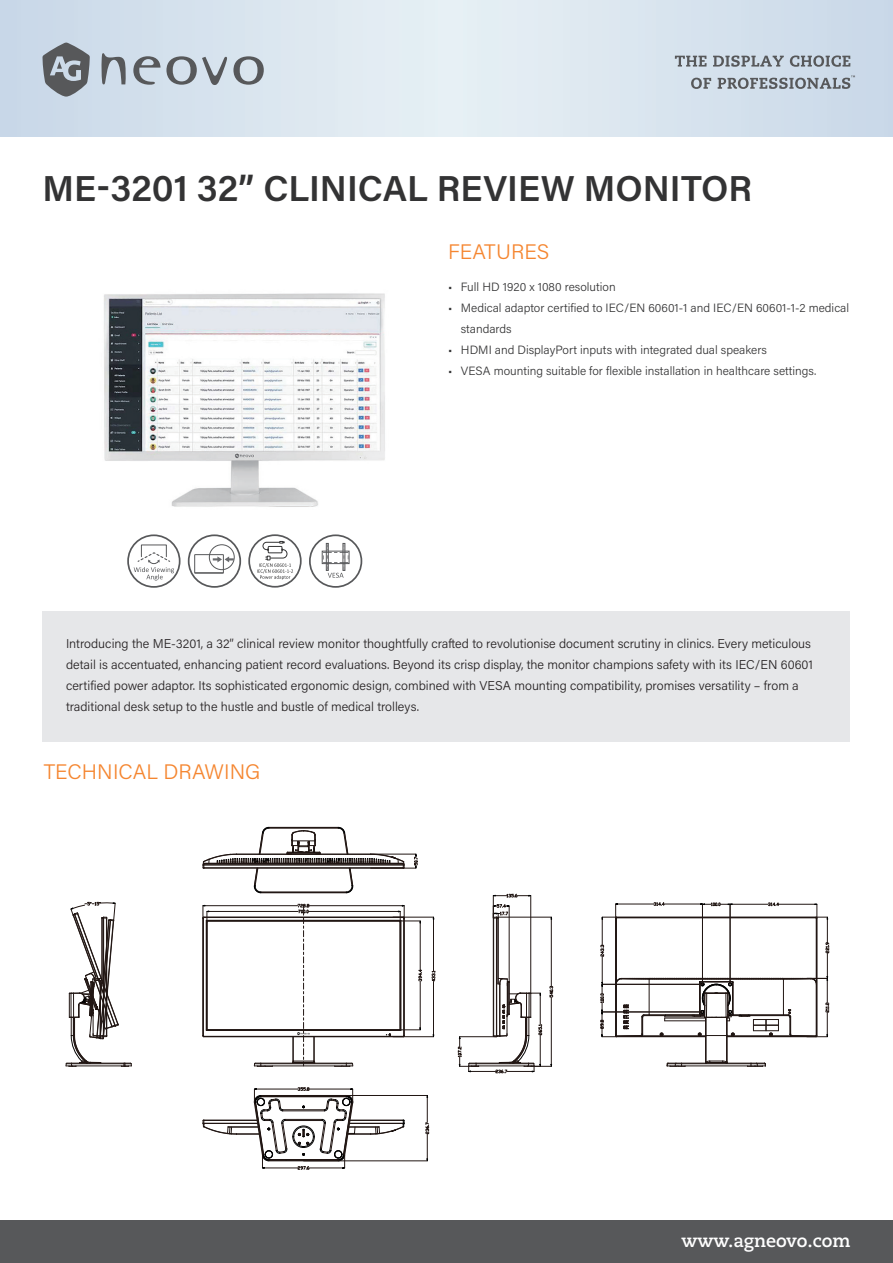
<style>
.page{position:relative;width:893px;height:1263px;background:#fff}
.page>*{position:absolute;margin:0;border:0;box-sizing:border-box;transform-origin:0 0}
.t1{font:600 36px "Acumin Pro";color:#333334}
.t2{font:300 21px "Acumin Pro";color:#f58630}
.t3{font:700 18px "Caecilia LT Pro 75";color:#fff}
.t4{font:300 12.75px/21px "Acumin Pro";color:#231f20}
.t5{font:300 12px/21px "Acumin Pro";color:#333334}
</style>
<div class="page">
<div style="left:0;top:1220px;width:893px;height:43px;background:#57585a"></div>
<svg style="left:0;top:0;width:893px;height:137px;background:#d8e4ee"></svg>
<svg style="left:42px;top:43px;width:222px;height:54px;background:#b2bbc5"></svg>
<svg style="left:675px;top:56px;width:32px;height:11px"></svg>
<svg style="left:713px;top:55px;width:71px;height:12px"></svg>
<svg style="left:790px;top:55px;width:60px;height:12px"></svg>
<svg style="left:691px;top:78px;width:20px;height:11px"></svg>
<svg style="left:718px;top:75px;width:137px;height:14px;background:#a3acb5"></svg>
<div style="left:43px;top:611px;width:807px;height:131px;background:#e6e7e9"></div>
<img style="left:104px;top:293px;width:281px;height:214px">
<hr style="left:261px;top:1066px;width:85px;height:1px;background:#211613">
<hr style="left:261px;top:1063px;width:85px;height:1px;background:#211613">
<hr style="left:207px;top:1030px;width:193px;height:1px;background:#211613">
<hr style="left:206px;top:921px;width:1px;height:109px;background:#211613">
<hr style="left:207px;top:920px;width:193px;height:1px;background:#211613">
<hr style="left:401px;top:921px;width:1px;height:109px;background:#211613">
<hr style="left:204px;top:1036px;width:199px;height:1px;background:#211613">
<hr style="left:404px;top:918px;width:1px;height:118px;background:#211613">
<hr style="left:204px;top:917px;width:199px;height:1px;background:#211613">
<hr style="left:203px;top:918px;width:1px;height:118px;background:#211613">
<svg style="left:254px;top:1063px;width:19px;height:4px"></svg>
<svg style="left:334px;top:1063px;width:19px;height:4px"></svg>
<hr style="left:400px;top:921px;width:1px;height:109px;background:#211613">
<hr style="left:207px;top:921px;width:193px;height:1px;background:#211613">
<hr style="left:207px;top:921px;width:1px;height:109px;background:#211613">
<hr style="left:207px;top:1029px;width:193px;height:1px;background:#211613">
<hr style="left:498px;top:918px;width:1px;height:66px;background:#211613">
<hr style="left:493px;top:918px;width:1px;height:118px;background:#211613">
<hr style="left:496px;top:918px;width:1px;height:118px;background:#211613">
<svg style="left:203px;top:827px;width:202px;height:66px"></svg>
<hr style="left:393px;top:917px;width:41px;height:1px;background:#211613">
<hr style="left:393px;top:1036px;width:41px;height:1px;background:#211613">
<hr style="left:433px;top:919px;width:1px;height:52px;background:#211613">
<hr style="left:433px;top:981px;width:1px;height:54px;background:#211613">
<svg style="left:432px;top:971px;width:4px;height:10px"></svg>
<hr style="left:205px;top:905px;width:93px;height:1px;background:#211613">
<hr style="left:309px;top:905px;width:93px;height:1px;background:#211613">
<hr style="left:371px;top:854px;width:45px;height:1px;background:#211613">
<hr style="left:371px;top:868px;width:45px;height:1px;background:#211613">
<svg style="left:414px;top:854px;width:4px;height:14px"></svg>
<svg style="left:203px;top:1087px;width:202px;height:83px"></svg>
<hr style="left:304px;top:1160px;width:123px;height:1px;background:#211613">
<hr style="left:304px;top:1095px;width:123px;height:1px;background:#211613">
<svg style="left:426px;top:1095px;width:3px;height:66px"></svg>
<hr style="left:509px;top:906px;width:1px;height:76px;background:#211613">
<hr style="left:530px;top:896px;width:1px;height:97px;background:#211613">
<svg style="left:493px;top:894px;width:38px;height:25px"></svg>
<hr style="left:308px;top:911px;width:90px;height:1px;background:#211613">
<hr style="left:209px;top:911px;width:89px;height:1px;background:#211613">
<svg style="left:203px;top:905px;width:6px;height:17px"></svg>
<hr style="left:420px;top:923px;width:1px;height:46px;background:#211613">
<hr style="left:420px;top:981px;width:1px;height:47px;background:#211613">
<svg style="left:398px;top:905px;width:23px;height:18px"></svg>
<svg style="left:400px;top:1028px;width:21px;height:9px"></svg>
<svg style="left:418px;top:970px;width:4px;height:11px"></svg>
<hr style="left:496px;top:917px;width:55px;height:1px;background:#211613">
<hr style="left:551px;top:919px;width:1px;height:67px;background:#211613">
<svg style="left:458px;top:978px;width:95px;height:95px"></svg>
<svg style="left:600px;top:902px;width:229px;height:165px"></svg>
<svg style="left:66px;top:902px;width:66px;height:165px"></svg>
<svg style="left:293px;top:904px;width:22px;height:162px"></svg>
<div style="left:127px;top:534px;width:54px;height:54px;border:2px solid #57585a;border-radius:50%"></div>
<svg style="left:134px;top:551px;width:40px;height:30px"></svg>
<div style="left:141px;top:545px;width:26px;height:12px;border:1px solid #57585a"></div>
<div style="left:188px;top:534px;width:53px;height:54px;border:2px solid #57585a;border-radius:50%"></div>
<div style="left:194px;top:554px;width:30px;height:19px;border:1px solid #57585a"></div>
<div style="left:209px;top:544px;width:26px;height:26px;border:1px solid #57585a;border-radius:50%"></div>
<svg style="left:213px;top:556px;width:21px;height:6px"></svg>
<svg style="left:195px;top:572px;width:28px;height:1px"></svg>
<div style="left:309px;top:534px;width:53px;height:54px;border:2px solid #57585a;border-radius:50%"></div>
<div style="left:322px;top:551px;width:27px;height:13px;border:1px solid #57585a"></div>
<div style="left:343px;top:543px;width:2px;height:28px;border:1px solid #57585a"></div>
<div style="left:326px;top:543px;width:2px;height:28px;border:1px solid #57585a"></div>
<svg style="left:323px;top:544px;width:26px;height:34px"></svg>
<svg style="left:249px;top:535px;width:52px;height:52px"></svg>
<div style="left:248px;top:534px;width:54px;height:54px;border:2px solid #57585a;border-radius:50%"></div>
<svg style="left:257px;top:541px;width:36px;height:39px"></svg>
<h1 class="t1" style="left:43px;top:164px;width:711px">ME-3201 32” CLINICAL REVIEW MONITOR</h1>
<h2 class="t2" style="left:448px;top:237px;width:103px">FEATURES</h2>
<p class="t5" style="left:448px;top:275px;width:169px">• Full HD 1920 x 1080 resolution</p>
<p class="t5" style="left:461px;top:296px;width:390px;text-indent:-13px">• Medical adaptor certified to IEC/EN 60601-1 and IEC/EN 60601-1-2 medical standards</p>
<p class="t5" style="left:448px;top:338px;width:320px">• HDMI and DisplayPort inputs with integrated dual speakers</p>
<p class="t5" style="left:448px;top:359px;width:370px">• VESA mounting suitable for flexible installation in healthcare settings.</p>
<p class="t4" style="left:66px;top:632px;width:749px">Introducing the ME-3201, a 32” clinical review monitor thoughtfully crafted to revolutionise document scrutiny in clinics. Every meticulous detail is accentuated, enhancing patient record evaluations. Beyond its crisp display, the monitor champions safety with its IEC/EN 60601 certified power adaptor. Its sophisticated ergonomic design, combined with VESA mounting compatibility, promises versatility – from a traditional desk setup to the hustle and bustle of medical trolleys.</p>
<h2 class="t2" style="left:44px;top:757px;width:218px">TECHNICAL DRAWING</h2>
<h3 class="t3" style="left:681px;top:1228px;width:171px">www.agneovo.com</h3>
</div>
